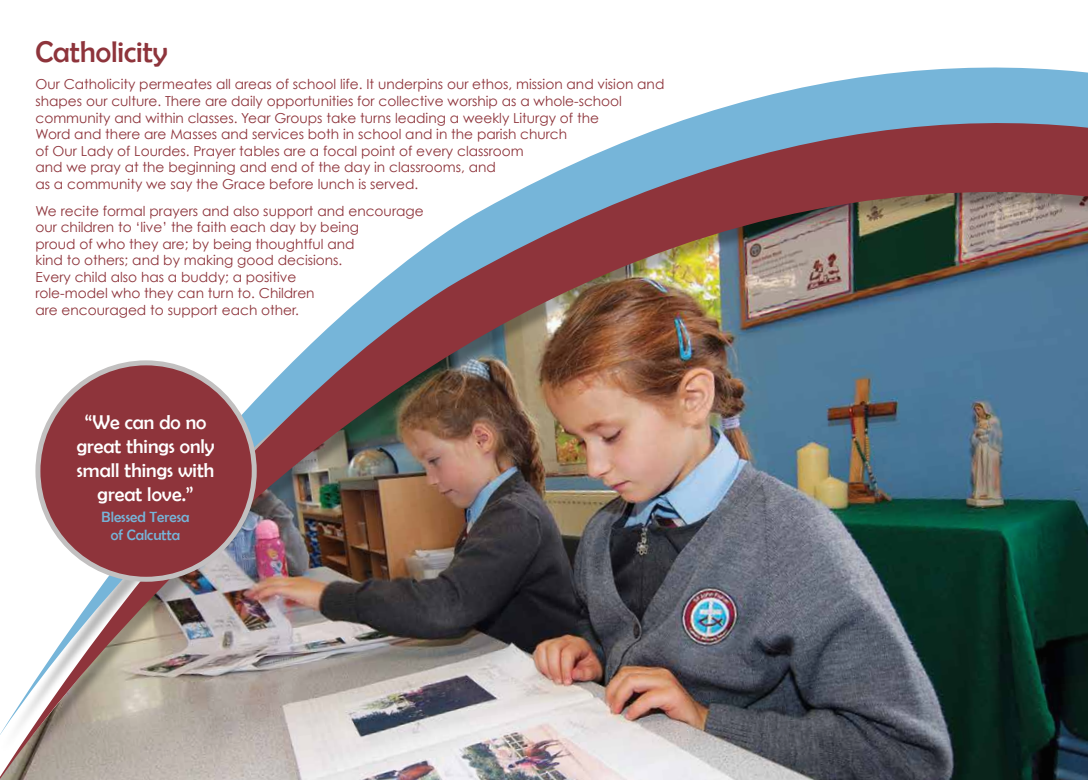
<style>
.page{position:relative;width:1088px;height:780px;background:#fff}
.page>*{position:absolute;margin:0;border:0;box-sizing:border-box;transform-origin:0 0}
.t1{font:30px "Berlin Sans FB";color:#8e343b}
.t2{font:20px/24px "Berlin Sans FB";color:#fff;text-align:center}
.t3{font:15px/18px "Berlin Sans FB";color:#76b5d9;text-align:center}
.t4{font:13.75px/16.5px "Century Gothic";color:#8e343b}
</style>
<div class="page">
<img style="left:0;top:67px;width:1088px;height:713px">
<div style="left:38px;top:363px;width:216px;height:216px;background:#8e343b;border-radius:50%"></div>
<div style="left:35px;top:360px;width:222px;height:221px;border:5px solid #c2c0c0;border-radius:50%"></div>
<h1 class="t1" style="left:35px;top:35px;width:134px">Catholicity</h1>
<p class="t4" style="left:35px;top:76px;width:630px">Our Catholicity permeates all areas of school life. It underpins our ethos, mission and vision and shapes our culture. There are daily opportunities for collective worship as a whole-school community and within classes. Year Groups take turns leading a weekly Liturgy of the<br>Word and there are Masses and services both in school and in the parish church<br>of Our Lady of Lourdes. Prayer tables are a focal point of every classroom<br>and we pray at the beginning and end of the day in classrooms, and<br>as a community we say the Grace before lunch is served.</p>
<p class="t4" style="left:35px;top:202px;width:390px">We recite formal prayers and also support and encourage our children to ‘live’ the faith each day by being<br>proud of who they are; by being thoughtful and<br>kind to others; and by making good decisions.<br>Every child also has a buddy; a positive<br>role-model who they can turn to. Children<br>are encouraged to support each other.</p>
<h2 class="t2" style="left:77px;top:409px;width:139px">“We can do no great things only small things with great love.”</h2>
<p class="t3" style="left:102px;top:508px;width:89px">Blessed Teresa of Calcutta</p>
</div>
